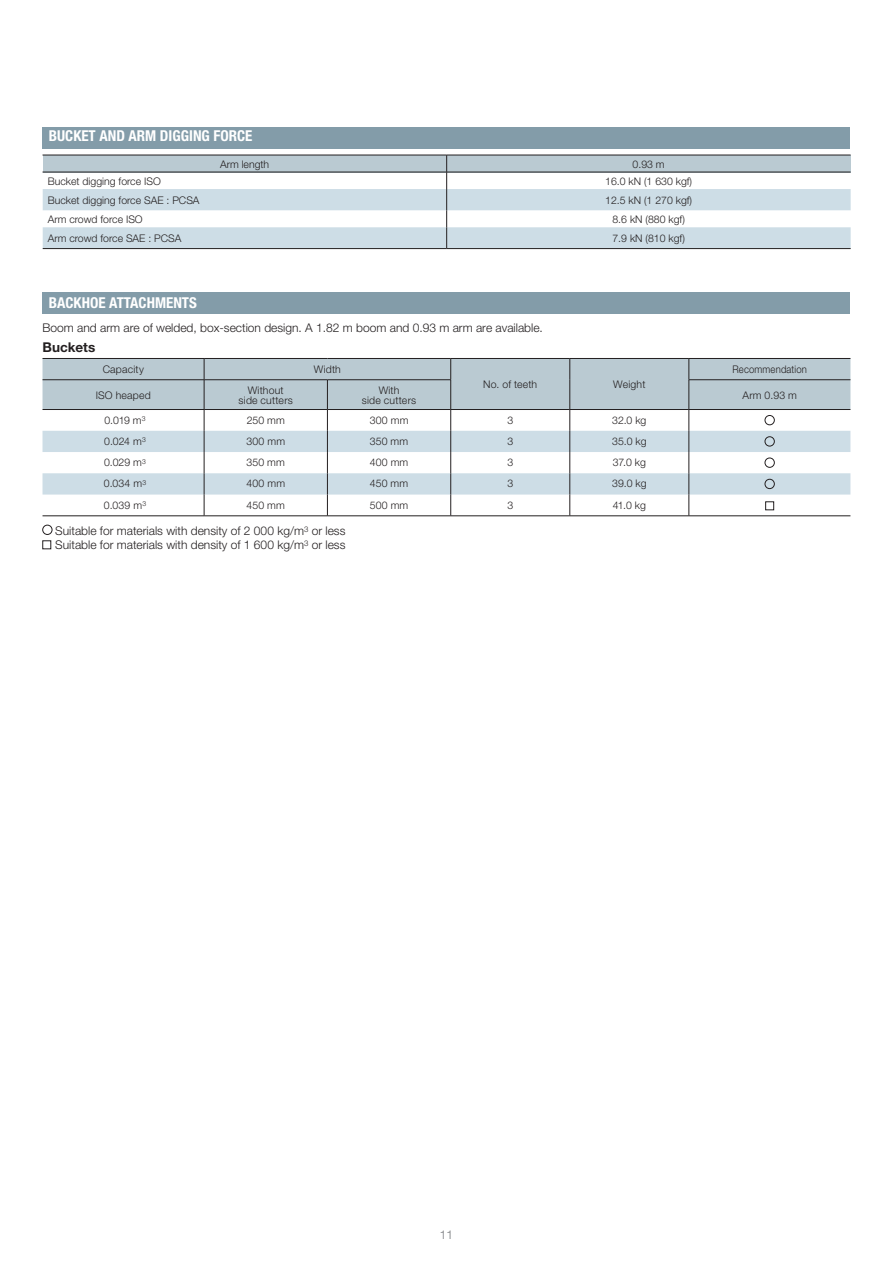
<style>
.page{position:relative;width:893px;height:1263px;background:#fff}
.page>*{position:absolute;margin:0;border:0;box-sizing:border-box;transform-origin:0 0}
.t1{font:700 condensed 15px "Helvetica Neue";color:#fff}
.t2{font:700 13.5px "Helvetica Neue";color:#231f20}
.t3{font:300 12px/14.4px "Helvetica Neue";color:#231f20}
.t4{font:12px "Helvetica Neue";color:#939598}
.t5{font:300 10.5px "Helvetica Neue";color:#231f20}
.t6{font:300 10.5px/10.5px "Helvetica Neue";letter-spacing:.02em;color:#231f20;text-align:center}
.t7{font:300 10.5px "Helvetica Neue";letter-spacing:.02em;color:#231f20;scale:.9 1}
</style>
<div class="page">
<div style="left:43px;top:128px;width:807px;height:21px;background:#839ca9"></div>
<div style="left:43px;top:155px;width:404px;height:17px;background:#bacad2"></div>
<div style="left:447px;top:155px;width:404px;height:17px;background:#bacad2"></div>
<svg style="left:43px;top:189px;width:808px;height:59px;fill:#cddde6"></svg>
<hr style="left:43px;top:248px;width:404px;height:1px;background:#231f20">
<hr style="left:447px;top:248px;width:404px;height:1px;background:#231f20">
<hr style="left:43px;top:155px;width:404px;height:1px;background:#231f20">
<hr style="left:447px;top:155px;width:404px;height:1px;background:#231f20">
<hr style="left:43px;top:172px;width:404px;height:1px;background:#231f20">
<hr style="left:447px;top:172px;width:404px;height:1px;background:#231f20">
<svg style="left:446px;top:155px;width:1px;height:93px"></svg>
<div style="left:43px;top:292px;width:807px;height:21px;background:#839ca9"></div>
<svg style="left:43px;top:358px;width:807px;height:158px"></svg>
<hr style="left:451px;top:409px;width:119px;height:1px;background:#231f20">
<hr style="left:570px;top:409px;width:119px;height:1px;background:#231f20">
<hr style="left:43px;top:516px;width:161px;height:1px;background:#231f20">
<hr style="left:204px;top:516px;width:123px;height:1px;background:#231f20">
<hr style="left:327px;top:516px;width:124px;height:1px;background:#231f20">
<hr style="left:451px;top:516px;width:119px;height:1px;background:#231f20">
<hr style="left:570px;top:516px;width:119px;height:1px;background:#231f20">
<hr style="left:689px;top:516px;width:161px;height:1px;background:#231f20">
<div style="left:765px;top:415px;width:9px;height:10px;border:1px solid #231f20;border-radius:50%"></div>
<div style="left:765px;top:436px;width:9px;height:10px;border:1px solid #231f20;border-radius:50%"></div>
<div style="left:765px;top:458px;width:9px;height:9px;border:1px solid #231f20;border-radius:50%"></div>
<div style="left:765px;top:479px;width:9px;height:10px;border:1px solid #231f20;border-radius:50%"></div>
<div style="left:765px;top:502px;width:9px;height:8px;border:1px solid #231f20"></div>
<div style="left:43px;top:525px;width:9px;height:10px;border:1px solid #231f20;border-radius:50%"></div>
<h1 class="t1" style="left:49px;top:127px;width:205px">BUCKET AND ARM DIGGING FORCE</h1>
<p class="t5" style="left:220px;top:157px;width:51px">Arm length</p>
<p class="t5" style="left:633px;top:157px;width:34px">0.93 m</p>
<p class="t5" style="left:48px;top:174px;width:115px">Bucket digging force ISO</p>
<p class="t5" style="left:605px;top:174px;width:88px">16.0 kN (1 630 kgf)</p>
<p class="t5" style="left:48px;top:194px;width:153px">Bucket digging force SAE : PCSA</p>
<p class="t5" style="left:605px;top:194px;width:88px">12.5 kN (1 270 kgf)</p>
<p class="t5" style="left:48px;top:213px;width:96px">Arm crowd force ISO</p>
<p class="t5" style="left:612px;top:213px;width:74px">8.6 kN (880 kgf)</p>
<p class="t5" style="left:48px;top:232px;width:135px">Arm crowd force SAE : PCSA</p>
<p class="t5" style="left:612px;top:232px;width:74px">7.9 kN (810 kgf)</p>
<h1 class="t1" style="left:49px;top:294px;width:150px">BACKHOE ATTACHMENTS</h1>
<p class="t3" style="left:43px;top:320px;width:502px">Boom and arm are of welded, box-section design. A 1.82 m boom and 0.93 m arm are available.</p>
<p class="t2" style="left:43px;top:339px;width:54px">Buckets</p>
<p class="t6" style="left:103px;top:364px;width:43px">Capacity</p>
<p class="t5" style="left:314px;top:363px;width:28px">Width</p>
<p class="t5" style="left:483px;top:378px;width:55px">No. of teeth</p>
<p class="t5" style="left:613px;top:378px;width:34px">Weight</p>
<p class="t7" style="left:732px;top:363px;width:84px">Recommendation</p>
<p class="t6" style="left:96px;top:390px;width:57px">ISO heaped</p>
<p class="t6" style="left:239px;top:384px;width:56px">Without side cutters</p>
<p class="t6" style="left:362px;top:384px;width:56px">With<br>side cutters</p>
<p class="t5" style="left:742px;top:389px;width:56px">Arm 0.93 m</p>
<p class="t5" style="left:104px;top:413px;width:43px">0.019 m<sup>3</sup></p>
<p class="t5" style="left:247px;top:413px;width:40px">250 mm</p>
<p class="t5" style="left:370px;top:413px;width:40px">300 mm</p>
<p class="t5" style="left:507px;top:413px;width:7px">3</p>
<p class="t5" style="left:612px;top:413px;width:36px">32.0 kg</p>
<p class="t5" style="left:104px;top:435px;width:43px">0.024 m<sup>3</sup></p>
<p class="t5" style="left:246px;top:435px;width:40px">300 mm</p>
<p class="t5" style="left:370px;top:435px;width:40px">350 mm</p>
<p class="t5" style="left:507px;top:435px;width:7px">3</p>
<p class="t5" style="left:612px;top:435px;width:36px">35.0 kg</p>
<p class="t5" style="left:104px;top:456px;width:44px">0.029 m<sup>3</sup></p>
<p class="t5" style="left:247px;top:456px;width:40px">350 mm</p>
<p class="t5" style="left:370px;top:456px;width:40px">400 mm</p>
<p class="t5" style="left:507px;top:456px;width:7px">3</p>
<p class="t5" style="left:613px;top:456px;width:35px">37.0 kg</p>
<p class="t5" style="left:104px;top:477px;width:44px">0.034 m<sup>3</sup></p>
<p class="t5" style="left:246px;top:477px;width:40px">400 mm</p>
<p class="t5" style="left:370px;top:477px;width:40px">450 mm</p>
<p class="t5" style="left:507px;top:477px;width:7px">3</p>
<p class="t5" style="left:612px;top:477px;width:36px">39.0 kg</p>
<p class="t5" style="left:104px;top:498px;width:44px">0.039 m<sup>3</sup></p>
<p class="t5" style="left:247px;top:498px;width:40px">450 mm</p>
<p class="t5" style="left:370px;top:498px;width:40px">500 mm</p>
<p class="t5" style="left:507px;top:498px;width:7px">3</p>
<p class="t5" style="left:613px;top:498px;width:35px">41.0 kg</p>
<p class="t3" style="left:55px;top:523px;width:292px">Suitable for materials with density of 2 000 kg/m<sup>3</sup> or less<br>Suitable for materials with density of 1 600 kg/m<sup>3</sup> or less</p>
<p class="t4" style="left:440px;top:1228px;width:15px">11</p>
</div>
